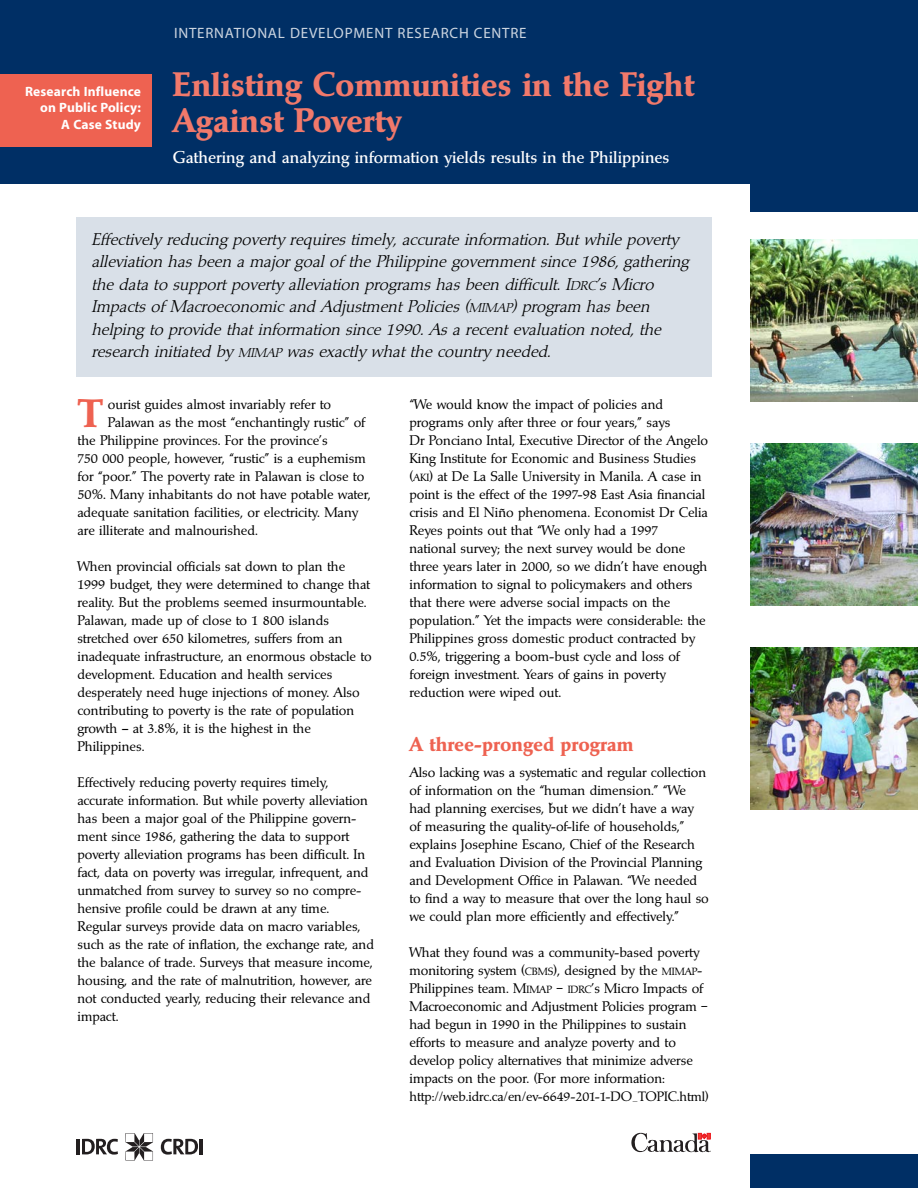
<style>
.page{position:relative;width:918px;height:1188px;background:#fff}
.page>*{position:absolute;margin:0;border:0;box-sizing:border-box;transform-origin:0 0}
.t1{font:700 38.55px "Marath";color:#ee6251;scale:1.05 1}
.t2{font:700 33px/36px "Marath";color:#f1796b}
.t3{font:700 19.5px "Marath";color:#ee6251}
.t4{font:italic 300 16.5px/22.5px "Marath";color:#000}
.t5{font:500 16.5px "Marath";color:#fff}
.t6{font:15px "Myriad";letter-spacing:.05em;color:#ccd5e0}
.t7{font:13.5px/18px "Marath";color:#000}
.t8{font:700 13.5px/16.5px "Myriad";letter-spacing:.01em;color:#fff;text-align:right}
.t9{font:13.2px "Marath";letter-spacing:-.005em;color:#000}
.s1{font-size:12.3px}
.s2{font-size:10.2px}
</style>
<div class="page">
<div style="left:0;top:0;width:918px;height:212px;background:#002f65"></div>
<div style="left:0;top:1155px;width:918px;height:33px;background:#002f65"></div>
<div style="left:0;top:74px;width:151px;height:72px;background:#ee6251"></div>
<div style="left:0;top:184px;width:749px;height:1004px;background:#fff"></div>
<img style="left:750px;top:239px;width:168px;height:162px">
<img style="left:750px;top:647px;width:168px;height:162px">
<img style="left:750px;top:443px;width:168px;height:162px">
<svg style="left:631px;top:1133px;width:80px;height:19px"></svg>
<hr style="left:77px;top:1139px;width:3px;height:15px;background:#231f20">
<svg style="left:82px;top:1139px;width:36px;height:16px"></svg>
<svg style="left:161px;top:1139px;width:37px;height:16px"></svg>
<hr style="left:199px;top:1139px;width:3px;height:15px;background:#231f20">
<svg style="left:126px;top:1133px;width:27px;height:28px"></svg>
<div style="left:76px;top:217px;width:636px;height:159px;background:#d9e0e8"></div>
<p class="t8" style="left:25px;top:84px;width:117px">Research Influence on Public Policy:<br>A Case Study</p>
<p class="t6" style="left:174px;top:27px;width:354px">INTERNATIONAL DEVELOPMENT RESEARCH CENTRE</p>
<h2 class="t2" style="left:173px;top:71px;width:523px">Enlisting Communities in the Fight<br>Against Poverty</h2>
<p class="t5" style="left:173px;top:151px;width:498px">Gathering and analyzing information yields results in the Philippines</p>
<p class="t4" style="left:91px;top:230px;width:602px">Effectively reducing poverty requires timely, accurate information. But while poverty alleviation has been a major goal of the Philippine government since 1986, gathering the data to support poverty alleviation programs has been difficult. I<span class="s1">DRC</span> ’s Micro Impacts of Macroeconomic and Adjustment Policies (<span class="s1">MIMAP</span>) program has been helping to provide that information since 1990. As a recent evaluation noted, the research initiated by <span class="s1">MIMAP</span> was exactly what the country needed.</p>
<h1 class="t1" style="left:77px;top:400px;width:26px">T</h1>
<p class="t7" style="left:108px;top:397px;width:225px">ourist guides almost invariably refer to</p>
<p class="t7" style="left:108px;top:415px;width:259px">Palawan as the most “enchantingly rustic” of</p>
<p class="t7" style="left:77px;top:433px;width:252px">the Philippine provinces. For the province’s</p>
<p class="t7" style="left:77px;top:451px;width:290px">750 000 people, however, “rustic” is a euphemism</p>
<p class="t7" style="left:77px;top:469px;width:288px">for “poor.” The poverty rate in Palawan is close to</p>
<p class="t7" style="left:77px;top:487px;width:295px">50%. Many inhabitants do not have potable water,</p>
<p class="t7" style="left:77px;top:505px;width:282px">adequate sanitation facilities, or electricity. Many</p>
<p class="t7" style="left:77px;top:523px;width:182px">are illiterate and malnourished.</p>
<p class="t7" style="left:77px;top:559px;width:296px">When provincial officials sat down to plan the 1999 budget, they were determined to change that reality. But the problems seemed insurmountable.<br>Palawan, made up of close to 1 800 islands stretched over 650 kilometres, suffers from an inadequate infrastructure, an enormous obstacle to development. Education and health services desperately need huge injections of money. Also contributing to poverty is the rate of population growth — at 3.8%, it is the highest in the Philippines.</p>
<p class="t7" style="left:77px;top:775px;width:298px">Effectively reducing poverty requires timely, accurate information. But while poverty alleviation has been a major goal of the Philippine govern&shy;ment since 1986, gathering the data to support poverty alleviation programs has been difficult. In fact, data on poverty was irregular, infrequent, and unmatched from survey to survey so no compre&shy;hensive profile could be drawn at any time.<br>Regular surveys provide data on macro variables, such as the rate of inflation, the exchange rate, and the balance of trade. Surveys that measure income, housing, and the rate of malnutrition, however, are not conducted yearly, reducing their relevance and impact.</p>
<p class="t7" style="left:409px;top:397px;width:300px">“We would know the impact of policies and programs only after three or four years,” says<br>Dr Ponciano Intal, Executive Director of the Angelo King Institute for Economic and Business Studies (<span class="s2">AKI</span>) at De La Salle University in Manila. A case in point is the effect of the 1997-98 East Asia financial crisis and El Niño phenomena. Economist Dr Celia Reyes points out that “We only had a 1997 national survey; the next survey would be done three years later in 2000, so we didn’t have enough information to signal to policymakers and others that there were adverse social impacts on the population.” Yet the impacts were considerable: the Philippines gross domestic product contracted by 0.5%, triggering a boom-bust cycle and loss of foreign investment. Years of gains in poverty reduction were wiped out.</p>
<h3 class="t3" style="left:409px;top:737px;width:226px">A three-pronged program</h3>
<p class="t7" style="left:409px;top:765px;width:301px">Also lacking was a systematic and regular collection of information on the “human dimension.” “We had planning exercises, but we didn’t have a way<br>of measuring the quality-of-life of households,” explains Josephine Escano, Chief of the Research and Evaluation Division of the Provincial Planning and Development Office in Palawan. “We needed to find a way to measure that over the long haul so we could plan more efficiently and effectively.”</p>
<p class="t7" style="left:409px;top:945px;width:300px">What they found was a community-based poverty monitoring system (<span class="s2">CBMS</span>), designed by the <span class="s2">MIMAP</span>-Philippines team. M<span class="s2">IMAP</span> – <span class="s2">IDRC</span>’s Micro Impacts of Macroeconomic and Adjustment Policies program – had begun in 1990 in the Philippines to sustain efforts to measure and analyze poverty and to develop policy alternatives that minimize adverse impacts on the poor. (For more information:</p>
<p class="t9" style="left:409px;top:1091px;width:301px">http://web.idrc.ca/en/ev-6649-201-1-DO_TOPIC.html)</p>
<p class="t7" style="left:549px;top:800px;width:6px">˘</p>
</div>
